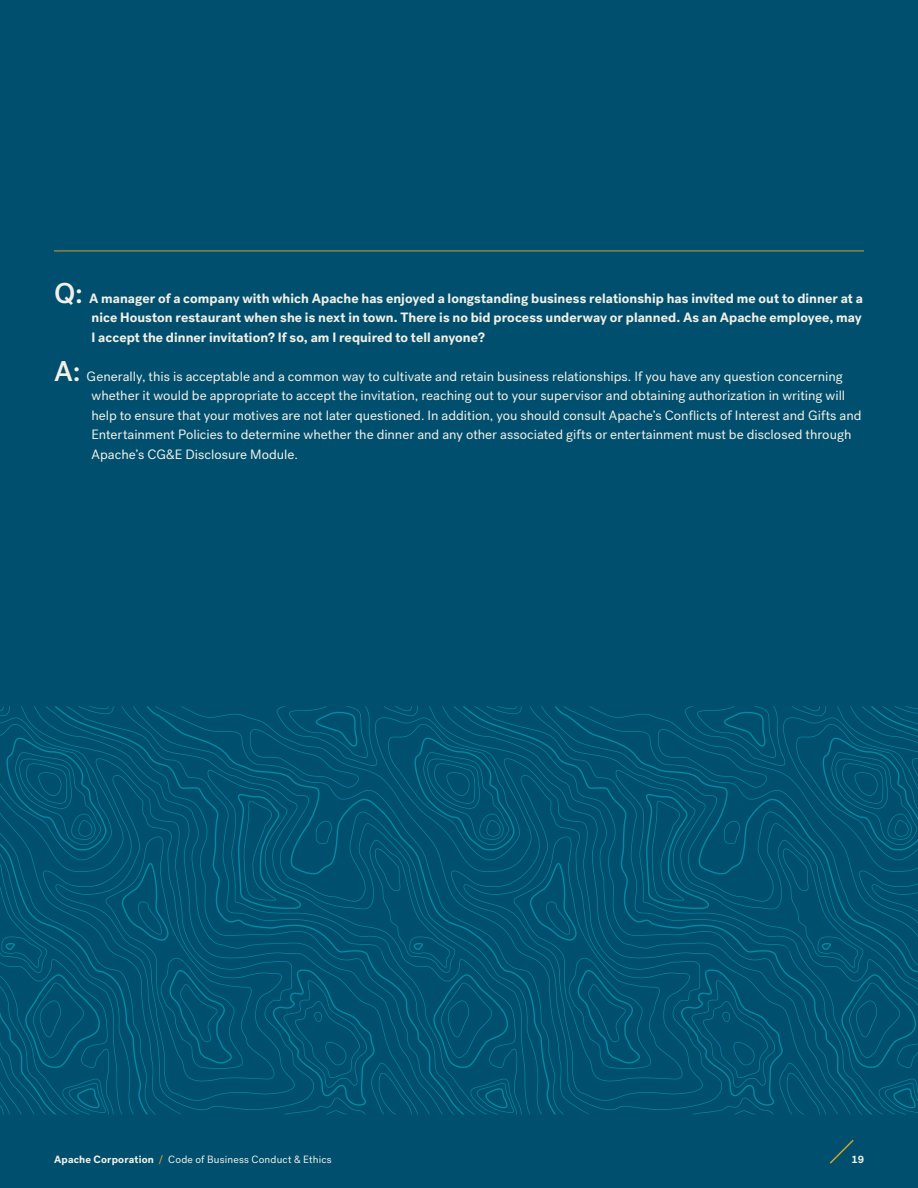
<style>
.page{position:relative;width:918px;height:1188px;background:#004f6e}
.page>*{position:absolute;margin:0;border:0;box-sizing:border-box;transform-origin:0 0}
.t1{font:13.5px/19.5px "Post Grotesk";color:#f3f0e6}
.t2{font:700 13.5px/19.5px "Post Grotesk";letter-spacing:.005em;color:#f3f0e6;text-align:justify}
.t3{font:10.5px "Post Grotesk";letter-spacing:.015em;color:#f3f0e6}
.t4{font:700 10.5px "Post Grotesk";color:#f3f0e6}
.s1{font-weight:500;font-size:28.5px}
.s2{font-weight:700}
.s3{font-weight:500;color:#ce9f2b}
</style>
<div class="page">
<hr style="left:54px;top:251px;width:810px;height:1px;background:#ce9f2b">
<svg style="left:0;top:706px;width:255px;height:408px"></svg>
<svg style="left:255px;top:706px;width:408px;height:408px"></svg>
<svg style="left:663px;top:706px;width:255px;height:408px"></svg>
<svg style="left:829px;top:1139px;width:25px;height:25px"></svg>
<p class="t2" style="left:91px;top:289px;width:773px;text-indent:-37px"><span class="s1">Q:</span> A manager of a company with which Apache has enjoyed a longstanding business relationship has invited me out to dinner at a nice Houston restaurant when she is next in town. There is no bid process underway or planned. As an Apache employee, may I accept the dinner invitation? If so, am I required to tell anyone?</p>
<p class="t1" style="left:92px;top:367px;width:772px;text-indent:-38px"><span class="s1">A:</span> Generally, this is acceptable and a common way to cultivate and retain business relationships. If you have any question concerning whether it would be appropriate to accept the invitation, reaching out to your supervisor and obtaining authorization in writing will help to ensure that your motives are not later questioned. In addition, you should consult Apache’s Conflicts of Interest and Gifts and Entertainment Policies to determine whether the dinner and any other associated gifts or entertainment must be disclosed through Apache’s CG&amp;E Disclosure Module.</p>
<p class="t3" style="left:54px;top:1154px;width:279px"><span class="s2">Apache Corporation</span> <span class="s3">/</span> Code of Business Conduct &amp; Ethics</p>
<p class="t4" style="left:851px;top:1153px;width:14px">19</p>
</div>
